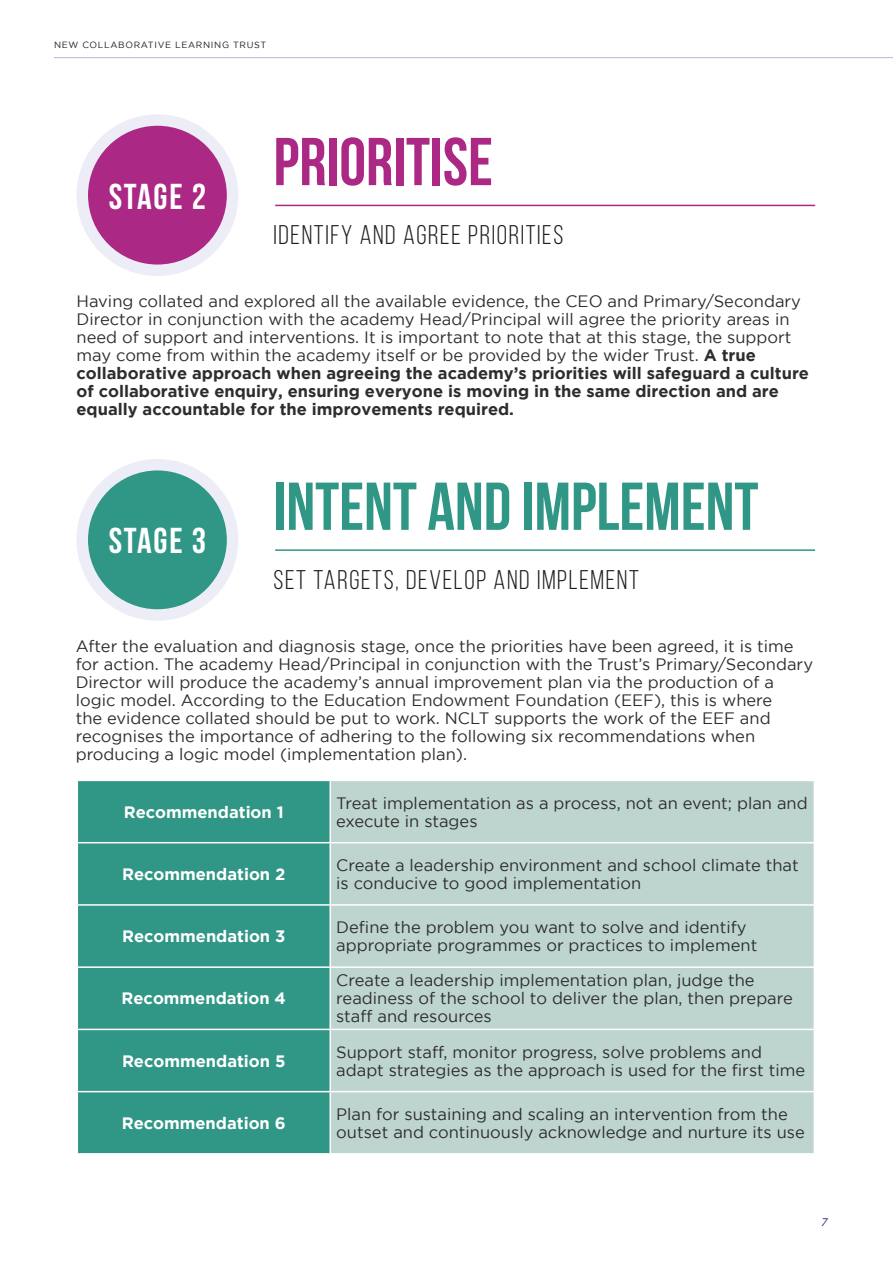
<style>
.page{position:relative;width:893px;height:1263px;background:#fff}
.page>*{position:absolute;margin:0;border:0;box-sizing:border-box;transform-origin:0 0}
.t1{font:700 67.5px "Bebas Neue";color:#309685}
.t2{font:700 67.5px "Bebas Neue";color:#ab2884}
.t3{font:700 36px "Bebas Neue";letter-spacing:.05em;color:#fff}
.t4{font:27px "Bebas Neue";letter-spacing:.06em;color:#1d1d1b}
.t5{font:16.5px/18px "Gotham";color:#2e2d2c}
.t6{font:700 16.5px "Gotham";color:#fff}
.t7{font:italic 10.95px "Gotham";color:#312783}
.t8{font:9px "Gotham";letter-spacing:.075em;color:#1d1d1b}
.s1{font-weight:700}
</style>
<div class="page">
<hr style="left:54px;top:57px;width:839px;height:1px;background:#bdb5db">
<div style="left:77px;top:114px;width:161px;height:162px;background:#ededf7;border-radius:50%"></div>
<div style="left:88px;top:126px;width:139px;height:139px;background:#ab2884;border-radius:50%"></div>
<hr style="left:275px;top:205px;width:540px;height:1px;background:#ab2884">
<div style="left:77px;top:459px;width:161px;height:162px;background:#ededf7;border-radius:50%"></div>
<div style="left:88px;top:470px;width:139px;height:139px;background:#309685;border-radius:50%"></div>
<hr style="left:275px;top:549px;width:540px;height:2px;background:#309685">
<div style="left:78px;top:781px;width:251px;height:372px;background:#309685"></div>
<div style="left:331px;top:781px;width:483px;height:372px;background:#bed5cf"></div>
<hr style="left:77px;top:842px;width:253px;height:1px;background:#fff">
<hr style="left:330px;top:842px;width:485px;height:1px;background:#fff">
<hr style="left:77px;top:904px;width:253px;height:2px;background:#fff">
<hr style="left:330px;top:904px;width:485px;height:2px;background:#fff">
<hr style="left:77px;top:966px;width:253px;height:2px;background:#fff">
<hr style="left:330px;top:966px;width:485px;height:2px;background:#fff">
<hr style="left:77px;top:1029px;width:253px;height:1px;background:#fff">
<hr style="left:330px;top:1029px;width:485px;height:1px;background:#fff">
<hr style="left:77px;top:1091px;width:253px;height:1px;background:#fff">
<hr style="left:330px;top:1091px;width:485px;height:1px;background:#fff">
<p class="t8" style="left:54px;top:39px;width:214px">NEW COLLABORATIVE LEARNING TRUST</p>
<p class="t3" style="left:109px;top:176px;width:99px">STAGE 2</p>
<p class="t2" style="left:274px;top:125px;width:221px">PRIORITISE</p>
<p class="t4" style="left:274px;top:220px;width:291px">IDENTIFY AND AGREE PRIORITIES</p>
<p class="t5" style="left:77px;top:292px;width:734px">Having collated and explored all the available evidence, the CEO and Primary/Secondary Director in conjunction with the academy Head/Principal will agree the priority areas in need of support and interventions. It is important to note that at this stage, the support may come from within the academy itself or be provided by the wider Trust. <span class="s1">A true collaborative approach when agreeing the academy’s priorities will safeguard a culture of collaborative enquiry, ensuring everyone is moving in the same direction and are equally accountable for the improvements required.</span></p>
<p class="t3" style="left:109px;top:521px;width:99px">STAGE 3</p>
<p class="t1" style="left:274px;top:469px;width:486px">INTENT AND IMPLEMENT</p>
<p class="t4" style="left:274px;top:565px;width:367px">SET TARGETS, DEVELOP AND IMPLEMENT</p>
<p class="t5" style="left:76px;top:637px;width:739px">After the evaluation and diagnosis stage, once the priorities have been agreed, it is time for action. The academy Head/Principal in conjunction with the Trust’s Primary/Secondary Director will produce the academy’s annual improvement plan via the production of a logic model. According to the Education Endowment Foundation (EEF), this is where<br>the evidence collated should be put to work. NCLT supports the work of the EEF and recognises the importance of adhering to the following six recommendations when producing a logic model (implementation plan).</p>
<p class="t6" style="left:124px;top:802px;width:162px">Recommendation 1</p>
<p class="t5" style="left:336px;top:793px;width:473px">Treat implementation as a process, not an event; plan and execute in stages</p>
<p class="t6" style="left:122px;top:864px;width:165px">Recommendation 2</p>
<p class="t5" style="left:336px;top:856px;width:464px">Create a leadership environment and school climate that is conducive to good implementation</p>
<p class="t6" style="left:122px;top:927px;width:165px">Recommendation 3</p>
<p class="t5" style="left:336px;top:918px;width:423px">Define the problem you want to solve and identify appropriate programmes or practices to implement</p>
<p class="t6" style="left:122px;top:989px;width:166px">Recommendation 4</p>
<p class="t5" style="left:336px;top:971px;width:458px">Create a leadership implementation plan, judge the readiness of the school to deliver the plan, then prepare staff and resources</p>
<p class="t6" style="left:122px;top:1051px;width:165px">Recommendation 5</p>
<p class="t5" style="left:336px;top:1042px;width:470px">Support staff, monitor progress, solve problems and adapt strategies as the approach is used for the first time</p>
<p class="t6" style="left:122px;top:1113px;width:166px">Recommendation 6</p>
<p class="t5" style="left:336px;top:1105px;width:470px">Plan for sustaining and scaling an intervention from the outset and continuously acknowledge and nurture its use</p>
<p class="t7" style="left:821px;top:1215px;width:8px">7</p>
</div>
